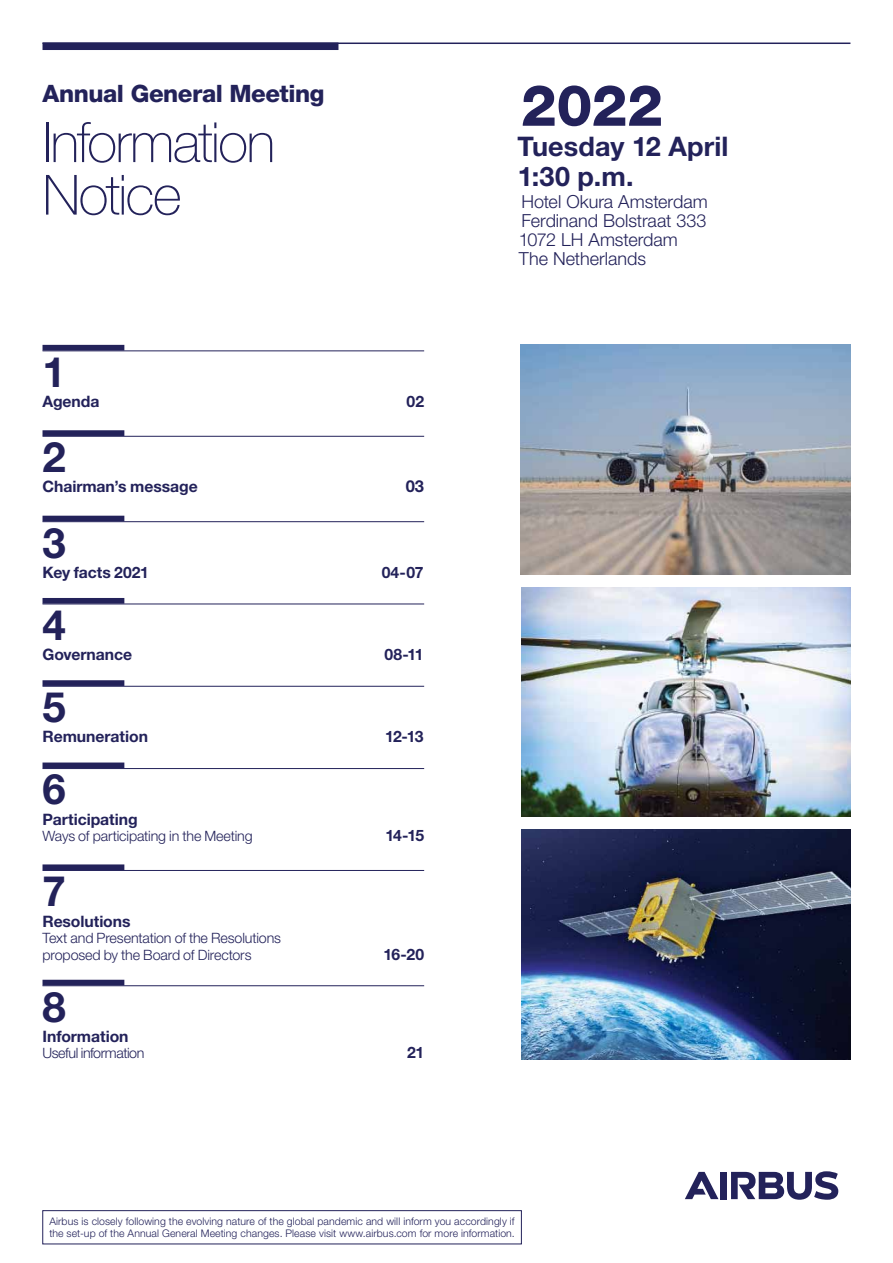
<style>
.page{position:relative;width:893px;height:1263px;background:#fff}
.page>*{position:absolute;margin:0;border:0;box-sizing:border-box;transform-origin:0 0}
.t1{font:800 57px "Helvetica Neue LT Std";color:#23225a}
.t2{font:100 55.5px/52.5px "Helvetica Neue LT Std";letter-spacing:-.035em;color:#23225a}
.t3{font:700 42px "Helvetica Neue LT Std";color:#23225a}
.t4{font:700 27px/30px "Helvetica Neue LT Std";letter-spacing:.005em;color:#23225a}
.t5{font:800 24px "Helvetica Neue LT Std";letter-spacing:-.02em;color:#23225a}
.t6{font:300 18px/18.8px "Helvetica Neue LT Std";color:#23225a}
.t7{font:700 16.5px "Helvetica Neue LT Std";color:#23225a}
.t8{font:700 15.75px "Helvetica Neue LT Std";letter-spacing:-.005em;color:#23225a}
.t9{font:300 14.25px/16.5px "Helvetica Neue LT Std";letter-spacing:-.01em;color:#23225a}
.t10{font:300 14.25px "Helvetica Neue LT Std";letter-spacing:-.03em;color:#23225a}
.t11{font:300 10.5px/12.6px "Helvetica Neue LT Std";letter-spacing:.01em;color:#23225a}
</style>
<div class="page">
<div style="left:720px;top:1172px;width:6px;height:27px;background:#23225a"></div>
<svg style="left:685px;top:1172px;width:33px;height:27px"></svg>
<svg style="left:731px;top:1171px;width:107px;height:29px"></svg>
<hr style="left:43px;top:43px;width:807px;height:1px;background:#23225a">
<div style="left:43px;top:43px;width:295px;height:7px;background:#23225a"></div>
<div style="left:43px;top:345px;width:81px;height:6px;background:#23225a"></div>
<hr style="left:43px;top:351px;width:381px;height:1px;background:#23225a">
<div style="left:43px;top:430px;width:81px;height:6px;background:#23225a"></div>
<hr style="left:43px;top:436px;width:381px;height:1px;background:#23225a">
<div style="left:43px;top:516px;width:81px;height:5px;background:#23225a"></div>
<hr style="left:43px;top:521px;width:381px;height:1px;background:#23225a">
<div style="left:43px;top:598px;width:81px;height:6px;background:#23225a"></div>
<hr style="left:43px;top:604px;width:381px;height:1px;background:#23225a">
<div style="left:43px;top:680px;width:81px;height:6px;background:#23225a"></div>
<hr style="left:43px;top:686px;width:381px;height:1px;background:#23225a">
<div style="left:43px;top:762px;width:81px;height:6px;background:#23225a"></div>
<hr style="left:43px;top:768px;width:381px;height:1px;background:#23225a">
<div style="left:43px;top:864px;width:81px;height:6px;background:#23225a"></div>
<hr style="left:43px;top:870px;width:381px;height:1px;background:#23225a">
<div style="left:43px;top:980px;width:81px;height:5px;background:#23225a"></div>
<hr style="left:43px;top:985px;width:381px;height:1px;background:#23225a">
<div style="left:43px;top:1210px;width:479px;height:34px;border:1px solid #23225a"></div>
<img style="left:521px;top:587px;width:330px;height:230px">
<img style="left:521px;top:830px;width:330px;height:229px">
<img style="left:521px;top:345px;width:329px;height:229px">
<h3 class="t5" style="left:43px;top:85px;width:283px">Annual General Meeting</h3>
<h2 class="t2" style="left:43px;top:123px;width:234px">Information<br>Notice</h2>
<h3 class="t3" style="left:43px;top:356px;width:25px">1</h3>
<h3 class="t8" style="left:43px;top:395px;width:58px">Agenda</h3>
<h3 class="t8" style="left:407px;top:395px;width:19px">02</h3>
<h3 class="t3" style="left:43px;top:441px;width:25px">2</h3>
<h3 class="t8" style="left:43px;top:481px;width:157px">Chairman’s message</h3>
<h3 class="t7" style="left:406px;top:480px;width:20px">03</h3>
<h3 class="t3" style="left:43px;top:527px;width:25px">3</h3>
<h3 class="t8" style="left:43px;top:566px;width:108px">Key facts 2021</h3>
<h3 class="t8" style="left:382px;top:566px;width:43px">04-07</h3>
<h3 class="t3" style="left:43px;top:609px;width:25px">4</h3>
<h3 class="t8" style="left:43px;top:648px;width:91px">Governance</h3>
<h3 class="t8" style="left:384px;top:648px;width:41px">08-11</h3>
<h3 class="t3" style="left:43px;top:691px;width:25px">5</h3>
<h3 class="t8" style="left:43px;top:731px;width:107px">Remuneration</h3>
<h3 class="t8" style="left:385px;top:731px;width:40px">12-13</h3>
<h3 class="t3" style="left:43px;top:773px;width:25px">6</h3>
<h3 class="t8" style="left:43px;top:813px;width:97px">Participating</h3>
<h3 class="t9" style="left:43px;top:829px;width:212px">Ways of participating in the Meeting</h3>
<h3 class="t8" style="left:385px;top:829px;width:40px">14-15</h3>
<h3 class="t3" style="left:43px;top:875px;width:25px">7</h3>
<h3 class="t8" style="left:43px;top:915px;width:90px">Resolutions</h3>
<h3 class="t9" style="left:43px;top:931px;width:240px">Text and Presentation of the Resolutions proposed by the Board of Directors</h3>
<h3 class="t8" style="left:383px;top:948px;width:42px">16-20</h3>
<h3 class="t3" style="left:43px;top:991px;width:25px">8</h3>
<h3 class="t8" style="left:43px;top:1030px;width:88px">Information</h3>
<h3 class="t10" style="left:43px;top:1048px;width:103px">Useful information</h3>
<h3 class="t8" style="left:407px;top:1047px;width:19px">21</h3>
<h1 class="t1" style="left:521px;top:84px;width:144px">2022</h1>
<h3 class="t4" style="left:518px;top:134px;width:212px">Tuesday 12 April<br>1:30 p.m.</h3>
<h3 class="t6" style="left:519px;top:195px;width:190px">Hotel Okura Amsterdam<br>Ferdinand Bolstraat 333<br>1072 LH Amsterdam<br>The Netherlands</h3>
<p class="t11" style="left:49px;top:1216px;width:467px">Airbus is closely following the evolving nature of the global pandemic and will inform you accordingly if the set-up of the Annual General Meeting changes. Please visit www.airbus.com for more information.</p>
</div>
